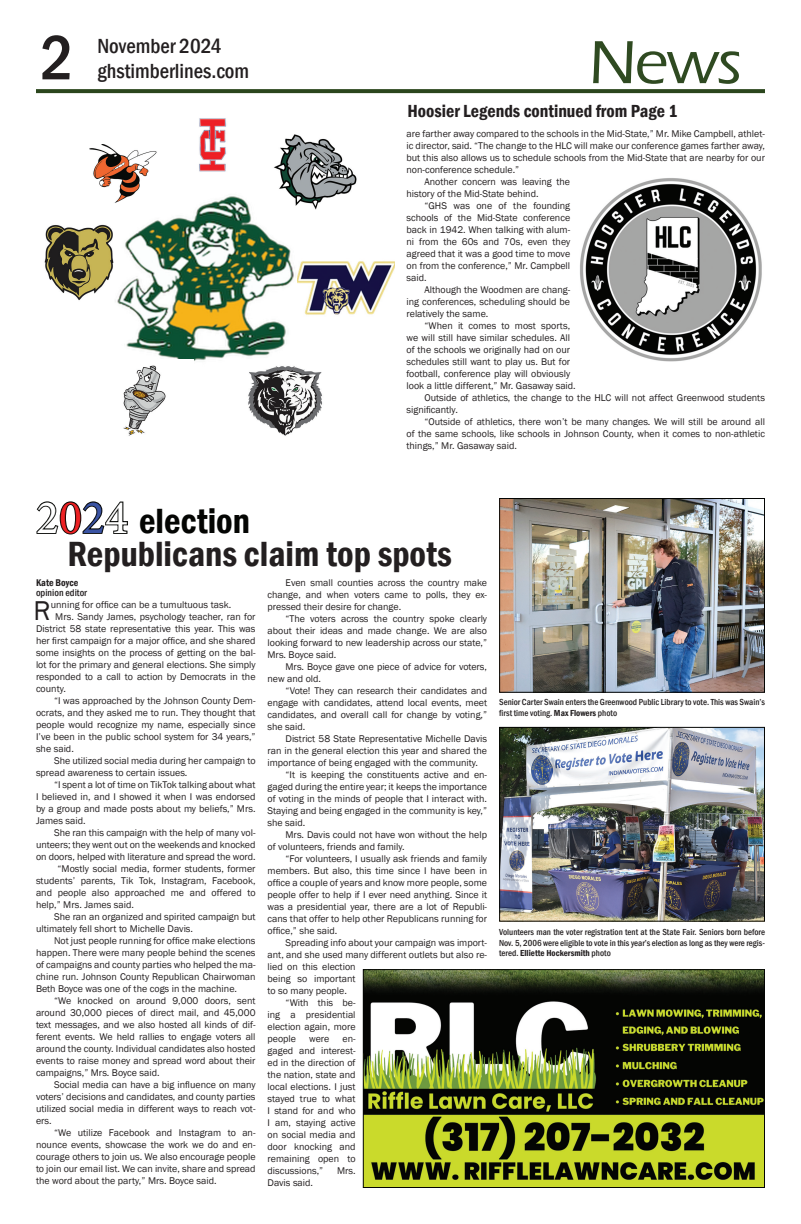
<style>
.page{position:relative;width:801px;height:1224px;background:#fff}
.page>*{position:absolute;margin:0;border:0;box-sizing:border-box;transform-origin:0 0}
.t1{font:500 condensed 65px "Franklin Gothic";color:#231f20}
.t2{font:500 63px "Eras ITC";color:#2f4a21}
.t3{font:600 condensed 36px "Franklin Gothic";color:#231f20}
.t4{font:600 condensed 36px "Franklin Gothic";color:#040503}
.t5{font:28px "Franklin Gothic";color:#231f20}
.t6{font:500 condensed 21px "Franklin Gothic";color:#231f20}
.t7{font:600 condensed 18px "Franklin Gothic";color:#231f20}
.t8{font:10px/12px "Franklin Gothic";color:#231f20;text-align:justify}
.t9{font:500 condensed 10px "Franklin Gothic";color:#231f20}
.t10{font:600 condensed 10px "Franklin Gothic";color:#231f20}
.t11{font:500 condensed 9px/10.8px "Franklin Gothic";color:#231f20}
.s1{font-family:"Minion Pro";font-weight:400;font-stretch:normal;font-size:48px}
.s2{font-weight:600}
</style>
<div class="page">
<svg style="left:36px;top:89px;width:729px;height:4px;fill:#2b461d"></svg>
<img style="left:44px;top:224px;width:70px;height:77px">
<img style="left:501px;top:500px;width:262px;height:191px">
<div style="left:499px;top:498px;width:266px;height:195px;border:1px solid #040503"></div>
<img style="left:501px;top:729px;width:262px;height:191px">
<div style="left:499px;top:727px;width:266px;height:195px;border:1px solid #040503"></div>
<img style="left:117px;top:196px;width:177px;height:165px">
<img style="left:297px;top:261px;width:98px;height:54px">
<div style="left:76px;top:144px;width:85px;height:70px;background:#fff"></div>
<img style="left:89px;top:144px;width:68px;height:59px">
<img style="left:265px;top:134px;width:92px;height:77px">
<img style="left:365px;top:971px;width:398px;height:215px">
<div style="left:363px;top:969px;width:402px;height:219px;border:1px solid #040503"></div>
<img style="left:199px;top:118px;width:28px;height:54px">
<img style="left:237px;top:360px;width:85px;height:76px">
<img style="left:117px;top:359px;width:77px;height:77px">
<img style="left:580px;top:178px;width:182px;height:184px">
<p class="t1" style="left:40px;top:15px;width:35px">2</p>
<p class="t6" style="left:97px;top:32px;width:126px">November 2024</p>
<p class="t6" style="left:97px;top:57px;width:153px">ghstimberlines.com</p>
<p class="t4" style="left:36px;top:497px;width:216px"><span class="s1">2024</span> election</p>
<p class="t2" style="left:589px;top:27px;width:154px">News</p>
<p class="t7" style="left:407px;top:99px;width:272px">Hoosier Legends continued from Page 1</p>
<p class="t8" style="left:406px;top:128px;width:360px">are farther away compared to the schools in the Mid-State,” Mr. Mike Campbell, athlet&shy;ic director, said. “The change to the HLC will make our conference games farther away, but this also allows us to schedule schools from the Mid-State that are nearby for our non-conference schedule.”</p>
<p class="t8" style="left:406px;top:176px;width:165px;text-indent:18px">Another concern was leaving the history of the Mid-State behind.</p>
<p class="t8" style="left:406px;top:200px;width:165px;text-indent:18px">“GHS was one of the founding schools of the Mid-State conference back in 1942. When talking with alum&shy;ni from the 60s and 70s, even they agreed that it was a good time to move on from the conference,” Mr. Campbell said.</p>
<p class="t8" style="left:406px;top:284px;width:165px;text-indent:18px">Although the Woodmen are chang&shy;ing conferences, scheduling should be relatively the same.</p>
<p class="t8" style="left:406px;top:320px;width:171px;text-align:left;text-indent:18px">“When it comes to most sports, we will still have similar schedules. All of the schools we originally had on our schedules still want to play us. But for football, conference play will obviously look a little different,” Mr. Gasaway said.</p>
<p class="t8" style="left:406px;top:392px;width:360px;text-indent:18px">Outside of athletics, the change to the HLC will not affect Greenwood students significantly.</p>
<p class="t8" style="left:406px;top:416px;width:360px;text-indent:18px">“Outside of athletics, there won’t be many changes. We will still be around all of the same schools, like schools in Johnson County, when it comes to non-athletic things,” Mr. Gasaway said.</p>
<p class="t3" style="left:68px;top:530px;width:386px">Republicans claim top spots</p>
<p class="t10" style="left:36px;top:576px;width:44px">Kate Boyce</p>
<p class="t9" style="left:36px;top:586px;width:52px">opinion editor</p>
<p class="t5" style="left:34px;top:593px;width:19px">R</p>
<p class="t8" style="left:51px;top:599px;width:182px">unning for office can be a tumultuous task.</p>
<p class="t8" style="left:36px;top:611px;width:221px;text-indent:19px">Mrs. Sandy James, psychology teacher, ran for District 58 state representative this year. This was her first campaign for a major office, and she shared some insights on the process of getting on the bal&shy;lot for the primary and general elections. She simply responded to a call to action by Democrats in the county.</p>
<p class="t8" style="left:36px;top:695px;width:221px;text-indent:18px">“I was approached by the Johnson County Dem&shy;ocrats, and they asked me to run. They thought that people would recognize my name, especially since I’ve been in the public school system for 34 years,” she said.</p>
<p class="t8" style="left:36px;top:755px;width:221px;text-indent:18px">She utilized social media during her campaign to spread awareness to certain issues.</p>
<p class="t8" style="left:36px;top:779px;width:221px;text-indent:18px">“I spent a lot of time on TikTok talking about what I believed in, and I showed it when I was endorsed by a group and made posts about my beliefs,” Mrs.<br>James said.</p>
<p class="t8" style="left:36px;top:827px;width:221px;text-indent:18px">She ran this campaign with the help of many vol&shy;unteers; they went out on the weekends and knocked on doors, helped with literature and spread the word.</p>
<p class="t8" style="left:36px;top:863px;width:221px;text-indent:22px">“Mostly social media, former students, former students’ parents, Tik Tok, Instagram, Facebook, and people also approached me and offered to help,” Mrs. James said.</p>
<p class="t8" style="left:36px;top:911px;width:221px;text-indent:18px">She ran an organized and spirited campaign but ultimately fell short to Michelle Davis.</p>
<p class="t8" style="left:36px;top:935px;width:221px;text-indent:18px">Not just people running for office make elections happen. There were many people behind the scenes of campaigns and county parties who helped the ma&shy;chine run. Johnson County Republican Chairwoman Beth Boyce was one of the cogs in the machine.</p>
<p class="t8" style="left:36px;top:995px;width:221px;text-indent:18px">“We knocked on around 9,000 doors, sent around 30,000 pieces of direct mail, and 45,000 text messages, and we also hosted all kinds of dif&shy;ferent events. We held rallies to engage voters all around the county. Individual candidates also hosted events to raise money and spread word about their campaigns,” Mrs. Boyce said.</p>
<p class="t8" style="left:36px;top:1079px;width:221px;text-indent:18px">Social media can have a big influence on many voters’ decisions and candidates, and county parties utilized social media in different ways to reach vot&shy;ers.</p>
<p class="t8" style="left:36px;top:1127px;width:221px;text-indent:18px">“We utilize Facebook and Instagram to an&shy;nounce events, showcase the work we do and en&shy;courage others to join us. We also encourage people to join our email list. We can invite, share and spread the word about the party,” Mrs. Boyce said.</p>
<p class="t8" style="left:268px;top:577px;width:221px;text-indent:18px">Even small counties across the country make change, and when voters came to polls, they ex&shy;pressed their desire for change.</p>
<p class="t8" style="left:268px;top:613px;width:221px;text-indent:18px">“The voters across the country spoke clearly about their ideas and made change. We are also looking forward to new leadership across our state,” Mrs. Boyce said.</p>
<p class="t8" style="left:268px;top:661px;width:221px;text-indent:18px">Mrs. Boyce gave one piece of advice for voters, new and old.</p>
<p class="t8" style="left:268px;top:685px;width:221px;text-indent:18px">“Vote! They can research their candidates and engage with candidates, attend local events, meet candidates, and overall call for change by voting,” she said.</p>
<p class="t8" style="left:268px;top:733px;width:221px;text-indent:18px">District 58 State Representative Michelle Davis ran in the general election this year and shared the importance of being engaged with the community.</p>
<p class="t8" style="left:268px;top:769px;width:221px;text-indent:18px">“It is keeping the constituents active and en&shy;gaged during the entire year; it keeps the importance of voting in the minds of people that I interact with.<br>Staying and being engaged in the community is key,” she said.</p>
<p class="t8" style="left:268px;top:829px;width:221px;text-indent:18px">Mrs. Davis could not have won without the help of volunteers, friends and family.</p>
<p class="t8" style="left:268px;top:853px;width:221px;text-indent:18px">“For volunteers, I usually ask friends and family members. But also, this time since I have been in office a couple of years and know more people, some people offer to help if I ever need anything. Since it was a presidential year, there are a lot of Republi&shy;cans that offer to help other Republicans running for office,” she said.</p>
<p class="t8" style="left:268px;top:937px;width:221px;text-align:left;text-indent:18px">Spreading info about your campaign was import&shy;ant, and she used many different outlets but also re&shy;lied on this election<br>being so important<br>to so many people.</p>
<p class="t8" style="left:268px;top:997px;width:90px;text-indent:18px">“With this be&shy;ing a presidential election again, more people</p>
<p class="t8" style="left:309px;top:1033px;width:22px">were</p>
<p class="t8" style="left:268px;top:1033px;width:90px;text-indent:75px">en&shy;gaged and interest&shy;ed in the direction of the nation, state and local elections. I just stayed true to what I stand for and who I am, staying active on social media and door knocking and remaining open to discussions,”</p>
<p class="t8" style="left:337px;top:1165px;width:20px">Mrs.</p>
<p class="t8" style="left:268px;top:1177px;width:47px">Davis said.</p>
<p class="t11" style="left:499px;top:696px;width:267px">Senior Carter Swain enters the Greenwood Public Library to vote. This was Swain’s first time voting. <span class="s2">Max Flowers</span> photo</p>
<p class="t11" style="left:499px;top:926px;width:267px;text-align:justify">Volunteers man the voter registration tent at the State Fair. Seniors born before Nov. 5, 2006 were eligible to vote in this year’s election as long as they were regis&shy;tered. <span class="s2">Elliette Hockersmith</span> photo</p>
</div>
